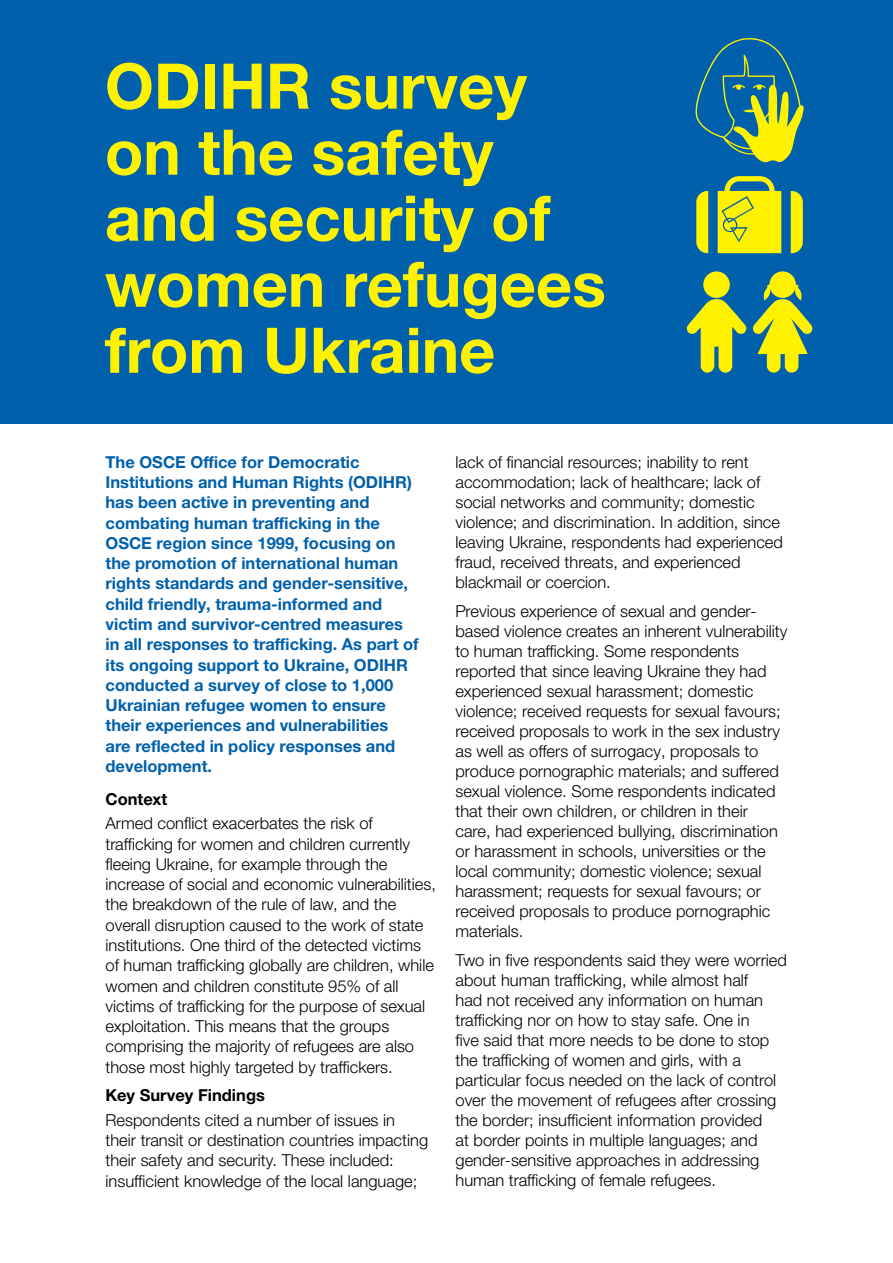
<style>
.page{position:relative;width:893px;height:1263px;background:#fff}
.page>*{position:absolute;margin:0;border:0;box-sizing:border-box;transform-origin:0 0}
.t1{font:700 63px/66px "Helvetica Neue LTW1 G";color:#fff200}
.t2{font:300 16.5px/20.1px "Helvetica Neue LTW1 G";color:#000}
.t3{font:700 16.5px/20.2px "Helvetica Neue LTW1 G";color:#0060ac}
.t4{font:700 16.5px "Helvetica Neue LTW1 G";color:#000}
</style>
<div class="page">
<div style="left:0;top:0;width:893px;height:423px;background:#0060ac"></div>
<svg style="left:695px;top:38px;width:109px;height:125px"></svg>
<div style="left:769px;top:271px;width:27px;height:27px;background:#fff200;border-radius:50%"></div>
<div style="left:703px;top:271px;width:27px;height:27px;background:#fff200;border-radius:50%"></div>
<svg style="left:686px;top:285px;width:127px;height:88px"></svg>
<svg style="left:696px;top:191px;width:12px;height:62px"></svg>
<svg style="left:791px;top:191px;width:12px;height:62px"></svg>
<svg style="left:718px;top:176px;width:63px;height:77px;background:#d2d81d"></svg>
<h1 class="t1" style="left:105px;top:53px;width:503px">ODIHR survey on the safety and security of women refugees from Ukraine</h1>
<p class="t3" style="left:106px;top:452px;width:315px">The OSCE Office for Democratic Institutions and Human Rights (ODIHR) has been active in preventing and combating human trafficking in the OSCE region since 1999, focusing on the promotion of international human rights standards and gender-sensitive, child friendly, trauma-informed and victim and survivor-centred measures in all responses to trafficking. As part of its ongoing support to Ukraine, ODIHR conducted a survey of close to 1,000<br>Ukrainian refugee women to ensure their experiences and vulnerabilities<br>are reflected in policy responses and development.</p>
<p class="t4" style="left:106px;top:789px;width:63px">Context</p>
<p class="t2" style="left:106px;top:813px;width:332px">Armed conflict exacerbates the risk of trafficking for women and children currently fleeing Ukraine, for example through the increase of social and economic vulnerabilities, the breakdown of the rule of law, and the overall disruption caused to the work of state institutions. One third of the detected victims of human trafficking globally are children, while women and children constitute 95% of all victims of trafficking for the purpose of sexual exploitation. This means that the groups comprising the majority of refugees are also those most highly targeted by traffickers.</p>
<p class="t4" style="left:106px;top:1085px;width:161px">Key Survey Findings</p>
<p class="t2" style="left:106px;top:1110px;width:324px">Respondents cited a number of issues in their transit or destination countries impacting their safety and security. These included: insufficient knowledge of the local language;</p>
<p class="t2" style="left:455px;top:452px;width:329px">lack of financial resources; inability to rent accommodation; lack of healthcare; lack of social networks and community; domestic violence; and discrimination. In addition, since leaving Ukraine, respondents had experienced fraud, received threats, and experienced blackmail or coercion.</p>
<p class="t2" style="left:455px;top:600px;width:333px">Previous experience of sexual and gender&shy;based violence creates an inherent vulnerability to human trafficking. Some respondents reported that since leaving Ukraine they had experienced sexual harassment; domestic violence; received requests for sexual favours; received proposals to work in the sex industry as well as offers of surrogacy, proposals to produce pornographic materials; and suffered sexual violence. Some respondents indicated that their own children, or children in their<br>care, had experienced bullying, discrimination or harassment in schools, universities or the local community; domestic violence; sexual harassment; requests for sexual favours; or received proposals to produce pornographic materials.</p>
<p class="t2" style="left:455px;top:950px;width:333px">Two in five respondents said they were worried about human trafficking, while almost half<br>had not received any information on human trafficking nor on how to stay safe. One in<br>five said that more needs to be done to stop the trafficking of women and girls, with a particular focus needed on the lack of control over the movement of refugees after crossing the border; insufficient information provided<br>at border points in multiple languages; and gender-sensitive approaches in addressing human trafficking of female refugees.</p>
</div>
